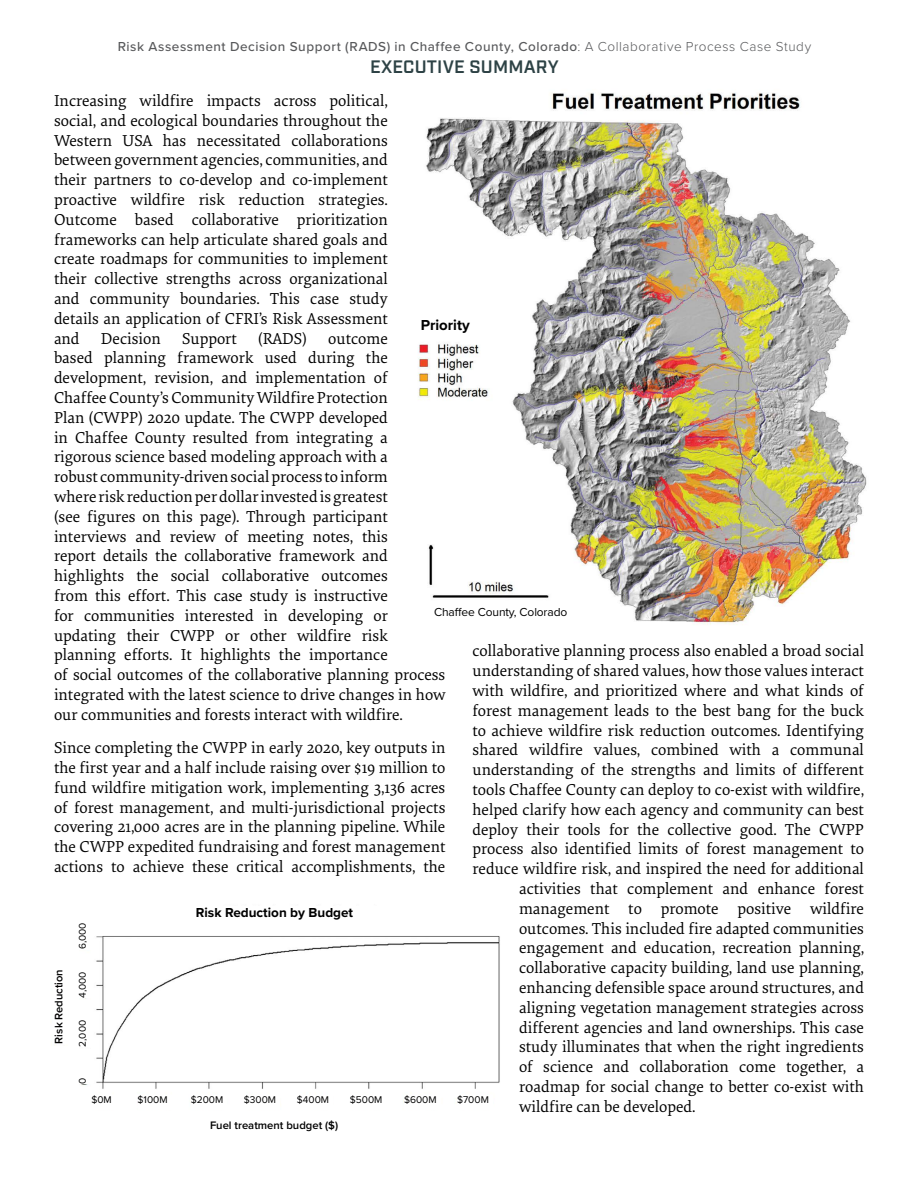
<style>
.page{position:relative;width:918px;height:1188px;background:#fff}
.page>*{position:absolute;margin:0;border:0;box-sizing:border-box;transform-origin:0 0}
.t1{font:600 18px "Industry";letter-spacing:.01em;color:#2d4245}
.t2{font:16.5px/19.8px "Elena";color:#000;text-align:justify}
.t3{font:700 15px "Proxima Nova";color:#000}
.t4{font:500 13.5px "Proxima Nova";letter-spacing:.04em;color:#58595b}
.t5{font:700 13.5px "Proxima Nova";color:#000}
.t6{font:12px "Proxima Nova";letter-spacing:-.01em;color:#000}
.t7{font:600 11.25px "Proxima Nova";color:#000}
.t8{font:10.2px "Proxima Nova";color:#000}
.s1{font-weight:300}
</style>
<div class="page">
<img style="left:418px;top:92px;width:449px;height:533px">
<img style="left:54px;top:936px;width:446px;height:166px">
<div style="left:54px;top:969px;width:14px;height:75px;background:#fff"></div>
<div style="left:78px;top:907px;width:14px;height:42px;background:#fff"></div>
<div style="left:78px;top:955px;width:14px;height:43px;background:#fff"></div>
<div style="left:78px;top:1004px;width:14px;height:43px;background:#fff"></div>
<div style="left:78px;top:1073px;width:14px;height:11px;background:#fff"></div>
<div style="left:138px;top:1095px;width:36px;height:15px;background:#fff"></div>
<div style="left:91px;top:1095px;width:25px;height:15px;background:#fff"></div>
<div style="left:191px;top:1095px;width:36px;height:15px;background:#fff"></div>
<div style="left:244px;top:1095px;width:36px;height:15px;background:#fff"></div>
<div style="left:297px;top:1095px;width:36px;height:15px;background:#fff"></div>
<div style="left:350px;top:1095px;width:36px;height:15px;background:#fff"></div>
<div style="left:404px;top:1095px;width:36px;height:15px;background:#fff"></div>
<div style="left:457px;top:1095px;width:36px;height:15px;background:#fff"></div>
<p class="t4" style="left:118px;top:37px;width:695px">Risk Assessment Decision Support (RADS) in Chaffee County, Colorado<span class="s1">: A Collaborative Process Case Study</span></p>
<p class="t1" style="left:370px;top:56px;width:190px">EXECUTIVE SUMMARY</p>
<p class="t2" style="left:54px;top:90px;width:335px">Increasing wildfire impacts across political, social, and ecological boundaries throughout the Western USA has necessitated collaborations between government agencies, communities, and their partners to co-develop and co-implement proactive wildfire risk reduction strategies.<br>Outcome based collaborative prioritization frameworks can help articulate shared goals and create roadmaps for communities to implement their collective strengths across organizational and community boundaries. This case study details an application of CFRI’s Risk Assessment and</p>
<p class="t3" style="left:421px;top:314px;width:51px">Priority</p>
<p class="t2" style="left:101px;top:328px;width:61px">Decision</p>
<p class="t2" style="left:182px;top:328px;width:56px">Support</p>
<p class="t2" style="left:258px;top:328px;width:50px">(RADS)</p>
<p class="t2" style="left:54px;top:328px;width:393px;text-align:left;text-indent:274px">outcome<br>based planning framework used during the development, revision, and implementation of<br>Chaffee County’s Community Wildfire Protection<br>Plan (CWPP) 2020 update. The CWPP developed<br>in Chaffee County resulted from integrating a rigorous science based modeling approach with a<br>robust community-driven social process to inform<br>where risk reduction per dollar invested is greatest<br>(see figures on this page). Through participant interviews and review of meeting notes, this<br>report details the collaborative framework and highlights the social collaborative outcomes<br>from this effort. This case study is instructive<br>for communities interested in developing or updating their CWPP or other wildfire risk planning efforts. It highlights the importance<br>of social outcomes of the collaborative planning process integrated with the latest science to drive changes in how our communities and forests interact with wildfire.</p>
<p class="t2" style="left:54px;top:737px;width:393px">Since completing the CWPP in early 2020, key outputs in the first year and a half include raising over $19 million to fund wildfire mitigation work, implementing 3,136 acres of forest management, and multi-jurisdictional projects covering 21,000 acres are in the planning pipeline. While the CWPP expedited fundraising and forest management actions to achieve these critical accomplishments, the</p>
<p class="t6" style="left:434px;top:603px;width:135px">Chaffee County, Colorado</p>
<p class="t2" style="left:473px;top:640px;width:393px">collaborative planning process also enabled a broad social</p>
<p class="t2" style="left:473px;top:660px;width:393px">understanding of shared values, how those values interact</p>
<p class="t2" style="left:473px;top:680px;width:393px">with wildfire, and prioritized where and what kinds of</p>
<p class="t2" style="left:473px;top:700px;width:393px">forest management leads to the best bang for the buck</p>
<p class="t2" style="left:473px;top:720px;width:393px">to achieve wildfire risk reduction outcomes. Identifying</p>
<p class="t2" style="left:473px;top:739px;width:393px">shared wildfire values, combined with a communal</p>
<p class="t2" style="left:473px;top:759px;width:393px">understanding of the strengths and limits of different</p>
<p class="t2" style="left:473px;top:779px;width:393px">tools Chaffee County can deploy to co-exist with wildfire,</p>
<p class="t2" style="left:473px;top:799px;width:393px">helped clarify how each agency and community can best</p>
<p class="t2" style="left:473px;top:819px;width:393px">deploy their tools for the collective good. The CWPP</p>
<p class="t2" style="left:473px;top:838px;width:393px">process also identified limits of forest management to</p>
<p class="t2" style="left:473px;top:858px;width:393px">reduce wildfire risk, and inspired the need for additional</p>
<p class="t2" style="left:519px;top:878px;width:346px">activities that complement and enhance forest</p>
<p class="t2" style="left:519px;top:898px;width:346px">management to promote positive wildfire</p>
<p class="t2" style="left:519px;top:918px;width:346px">outcomes. This included fire adapted communities</p>
<p class="t2" style="left:519px;top:937px;width:346px">engagement and education, recreation planning,</p>
<p class="t2" style="left:519px;top:957px;width:346px">collaborative capacity building, land use planning,</p>
<p class="t2" style="left:519px;top:977px;width:346px">enhancing defensible space around structures, and</p>
<p class="t2" style="left:519px;top:997px;width:346px">aligning vegetation management strategies across</p>
<p class="t2" style="left:519px;top:1017px;width:346px">different agencies and land ownerships. This case</p>
<p class="t2" style="left:519px;top:1036px;width:346px">study illuminates that when the right ingredients</p>
<p class="t2" style="left:519px;top:1056px;width:346px">of science and collaboration come together, a</p>
<p class="t2" style="left:519px;top:1076px;width:346px">roadmap for social change to better co-exist with</p>
<p class="t2" style="left:519px;top:1096px;width:178px">wildfire can be developed.</p>
<p class="t5" style="left:196px;top:903px;width:159px">Risk Reduction by Budget</p>
<p class="t8" style="left:75px;top:949px;width:28px;rotate:-90deg">6,000</p>
<p class="t8" style="left:75px;top:998px;width:28px;rotate:-90deg">4,000</p>
<p class="t8" style="left:75px;top:1047px;width:28px;rotate:-90deg">2,000</p>
<p class="t8" style="left:75px;top:1084px;width:8px;rotate:-90deg">0</p>
<p class="t7" style="left:50px;top:1044px;width:76px;rotate:-90deg">Risk Reduction</p>
<p class="t8" style="left:91px;top:1092px;width:22px">$0M</p>
<p class="t8" style="left:138px;top:1092px;width:32px">$100M</p>
<p class="t8" style="left:191px;top:1092px;width:34px">$200M</p>
<p class="t8" style="left:244px;top:1092px;width:34px">$300M</p>
<p class="t8" style="left:297px;top:1092px;width:34px">$400M</p>
<p class="t8" style="left:350px;top:1092px;width:34px">$500M</p>
<p class="t8" style="left:404px;top:1092px;width:34px">$600M</p>
<p class="t8" style="left:457px;top:1092px;width:33px">$700M</p>
<p class="t7" style="left:210px;top:1117px;width:130px">Fuel treatment budget ($)</p>
</div>
